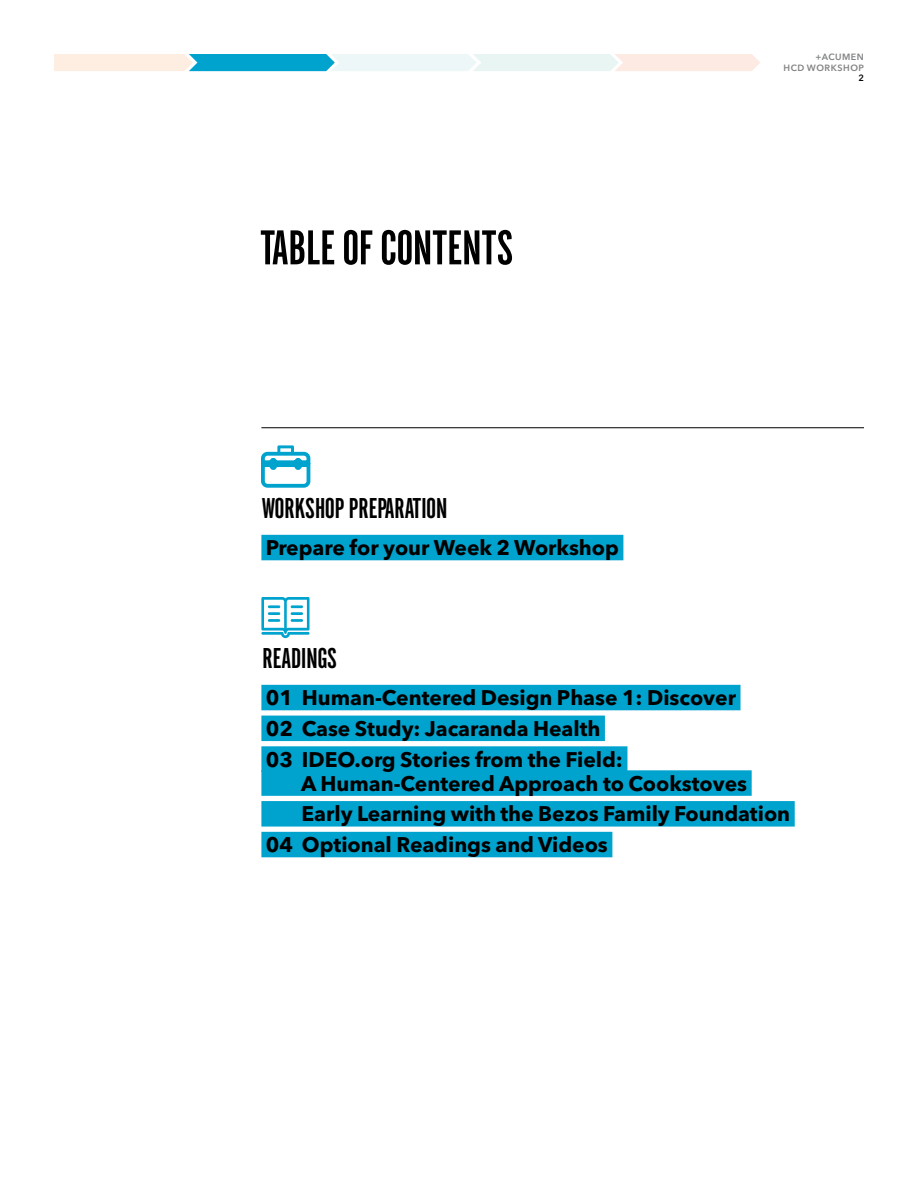
<style>
.page{position:relative;width:918px;height:1188px;background:#fff}
.page>*{position:absolute;margin:0;border:0;box-sizing:border-box;transform-origin:0 0}
.t1{font:51px "Alternate Gothic No 1";color:#000}
.t2{font:30px "Alternate Gothic No 1";color:#000}
.t3{font:700 21px/30.8px "Avenir Next LT Pro";color:#000}
.t4{font:600 9px/10.5px "Avenir Next LT Pro";letter-spacing:.06em;color:#808284;text-align:right}
.t5{font:600 9px "Avenir Next LT Pro";color:#000}
</style>
<div class="page">
<svg style="left:54px;top:54px;width:706px;height:17px;background:#c5e2e6"></svg>
<hr style="left:261px;top:427px;width:603px;height:1px;background:#000">
<div style="left:261px;top:535px;width:362px;height:25px;background:#00a3ce"></div>
<div style="left:261px;top:685px;width:480px;height:25px;background:#00a3ce"></div>
<div style="left:261px;top:716px;width:344px;height:25px;background:#00a3ce"></div>
<div style="left:261px;top:746px;width:366px;height:26px;background:#00a3ce"></div>
<div style="left:261px;top:770px;width:491px;height:26px;background:#00a3ce"></div>
<div style="left:261px;top:801px;width:534px;height:26px;background:#00a3ce"></div>
<div style="left:261px;top:832px;width:351px;height:25px;background:#00a3ce"></div>
<svg style="left:261px;top:597px;width:49px;height:41px"></svg>
<svg style="left:261px;top:445px;width:50px;height:43px"></svg>
<h1 class="t1" style="left:260px;top:217px;width:255px">TABLE OF CONTENTS</h1>
<h2 class="t2" style="left:262px;top:490px;width:187px">WORKSHOP PREPARATION</h2>
<p class="t3" style="left:266px;top:532px;width:355px">Prepare for your Week 2 Workshop</p>
<p class="t4" style="left:784px;top:52px;width:82px">+ACUMEN<br>HCD WORKSHOP</p>
<p class="t5" style="left:859px;top:73px;width:7px">2</p>
<h2 class="t2" style="left:263px;top:640px;width:76px">READINGS</h2>
<p class="t3" style="left:266px;top:682px;width:472px">01 Human-Centered Design Phase 1: Discover<br>02 Case Study: Jacaranda Health<br>03 IDEO.org Stories from the Field:</p>
<p class="t3" style="left:301px;top:768px;width:448px">A Human-Centered Approach to Cookstoves</p>
<p class="t3" style="left:302px;top:798px;width:490px">Early Learning with the Bezos Family Foundation</p>
<p class="t3" style="left:266px;top:829px;width:344px">04 Optional Readings and Videos</p>
</div>
